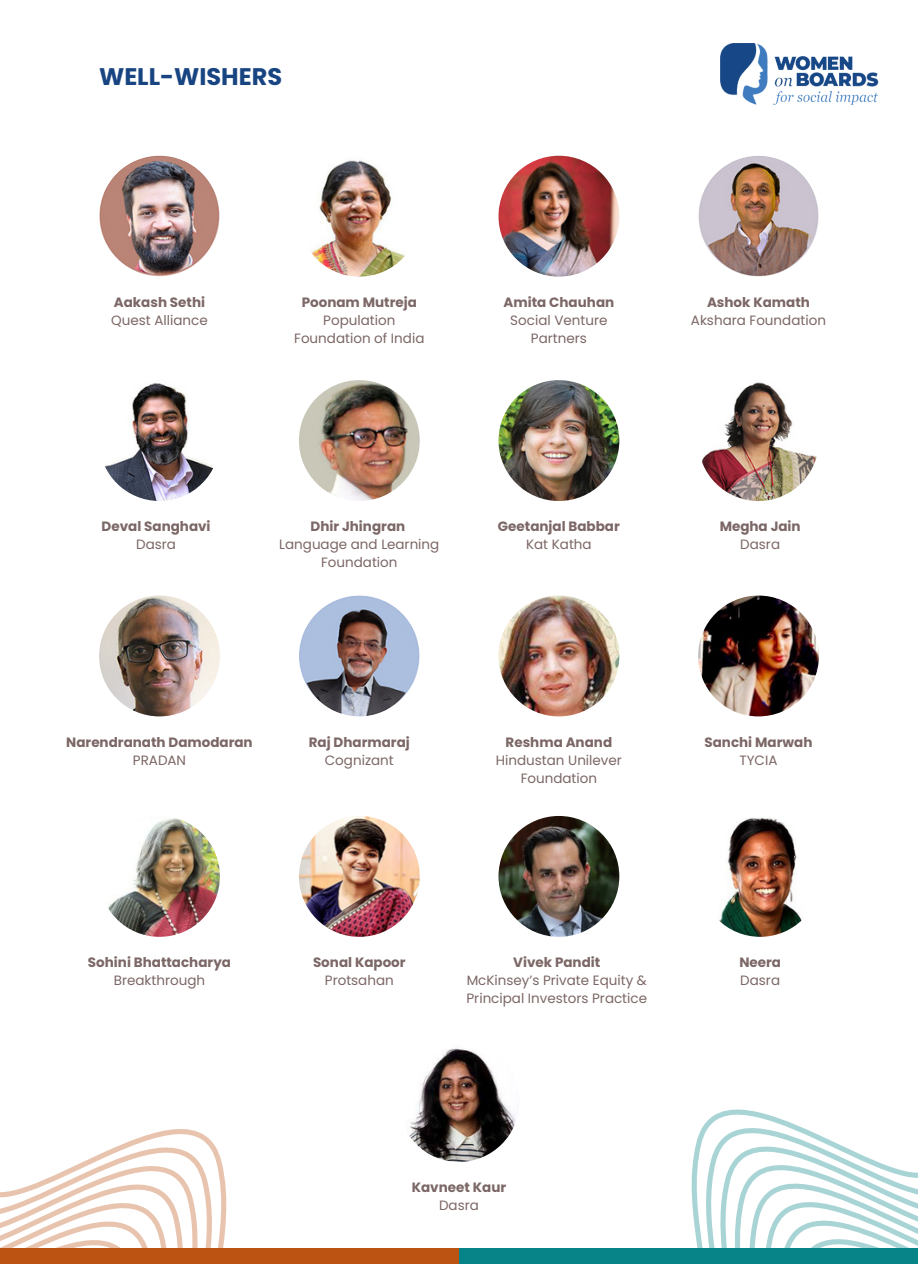
<style>
.page{position:relative;width:918px;height:1264px;background:#fff}
.page>*{position:absolute;margin:0;border:0;box-sizing:border-box;transform-origin:0 0}
.t1{font:700 24px "Poppins";color:#184582}
.t2{font:13.5px/18px "Poppins";color:#7b6765;text-align:center}
.t3{font:700 13.5px "Poppins";color:#7b6765}
</style>
<div class="page">
<img style="left:721px;top:43px;width:158px;height:62px">
<img style="left:99px;top:156px;width:121px;height:120px;border-radius:50%">
<img style="left:499px;top:156px;width:120px;height:120px;border-radius:50%">
<img style="left:698px;top:156px;width:121px;height:120px;border-radius:50%">
<img style="left:99px;top:380px;width:121px;height:121px;border-radius:50%">
<img style="left:299px;top:380px;width:121px;height:121px;border-radius:50%">
<img style="left:499px;top:380px;width:120px;height:121px;border-radius:50%">
<img style="left:698px;top:380px;width:121px;height:121px;border-radius:50%">
<img style="left:99px;top:595px;width:121px;height:121px;border-radius:50%">
<img style="left:299px;top:595px;width:121px;height:121px;border-radius:50%">
<img style="left:499px;top:595px;width:120px;height:121px;border-radius:50%">
<img style="left:698px;top:595px;width:121px;height:121px;border-radius:50%">
<img style="left:99px;top:816px;width:121px;height:120px;border-radius:50%">
<img style="left:299px;top:816px;width:121px;height:120px;border-radius:50%">
<img style="left:499px;top:816px;width:120px;height:120px;border-radius:50%">
<svg style="left:692px;top:1109px;width:226px;height:139px"></svg>
<svg style="left:0;top:1129px;width:226px;height:119px"></svg>
<div style="left:0;top:1248px;width:459px;height:15px;background:#bd5313"></div>
<div style="left:459px;top:1248px;width:459px;height:15px;background:#068487"></div>
<img style="left:700px;top:816px;width:121px;height:120px;border-radius:50%">
<img style="left:299px;top:156px;width:121px;height:120px;border-radius:50%">
<img style="left:399px;top:1041px;width:120px;height:120px;border-radius:50%">
<p class="t1" style="left:99px;top:60px;width:185px">WELL-WISHERS</p>
<p class="t3" style="left:114px;top:292px;width:93px">Aakash Sethi</p>
<p class="t2" style="left:111px;top:311px;width:98px">Quest Alliance</p>
<p class="t3" style="left:302px;top:292px;width:117px">Poonam Mutreja</p>
<p class="t2" style="left:294px;top:311px;width:132px">Population<br>Foundation of India</p>
<p class="t3" style="left:504px;top:292px;width:112px">Amita Chauhan</p>
<p class="t2" style="left:510px;top:311px;width:99px">Social Venture<br>Partners</p>
<p class="t3" style="left:707px;top:292px;width:104px">Ashok Kamath</p>
<p class="t2" style="left:691px;top:311px;width:137px">Akshara Foundation</p>
<p class="t3" style="left:102px;top:517px;width:110px">Deval Sanghavi</p>
<p class="t2" style="left:136px;top:535px;width:41px">Dasra</p>
<p class="t3" style="left:311px;top:517px;width:96px">Dhir Jhingran</p>
<p class="t2" style="left:279px;top:535px;width:162px">Language and Learning<br>Foundation</p>
<p class="t3" style="left:498px;top:517px;width:123px">Geetanjal Babbar</p>
<p class="t2" style="left:526px;top:535px;width:67px">Kat Katha</p>
<p class="t3" style="left:66px;top:732px;width:188px">Narendranath Damodaran</p>
<p class="t2" style="left:133px;top:750px;width:55px">PRADAN</p>
<p class="t3" style="left:309px;top:732px;width:102px">Raj Dharmaraj</p>
<p class="t2" style="left:325px;top:750px;width:70px">Cognizant</p>
<p class="t3" style="left:506px;top:732px;width:108px">Reshma Anand</p>
<p class="t2" style="left:496px;top:750px;width:128px">Hindustan Unilever<br>Foundation</p>
<p class="t3" style="left:720px;top:517px;width:83px">Megha Jain</p>
<p class="t2" style="left:740px;top:535px;width:41px">Dasra</p>
<p class="t3" style="left:705px;top:732px;width:109px">Sanchi Marwah</p>
<p class="t2" style="left:739px;top:750px;width:40px">TYCIA</p>
<p class="t3" style="left:88px;top:952px;width:145px">Sohini Bhattacharya</p>
<p class="t2" style="left:114px;top:971px;width:93px">Breakthrough</p>
<p class="t3" style="left:313px;top:952px;width:94px">Sonal Kapoor</p>
<p class="t2" style="left:325px;top:971px;width:70px">Protsahan</p>
<p class="t3" style="left:513px;top:952px;width:89px">Vivek Pandit</p>
<p class="t2" style="left:467px;top:971px;width:182px;text-align:left">McKinsey’s Private Equity &amp;<br>Principal Investors Practice</p>
<p class="t3" style="left:739px;top:952px;width:43px">Neera</p>
<p class="t2" style="left:740px;top:971px;width:41px">Dasra</p>
<p class="t3" style="left:412px;top:1177px;width:96px">Kavneet Kaur</p>
<p class="t2" style="left:439px;top:1196px;width:41px">Dasra</p>
</div>
